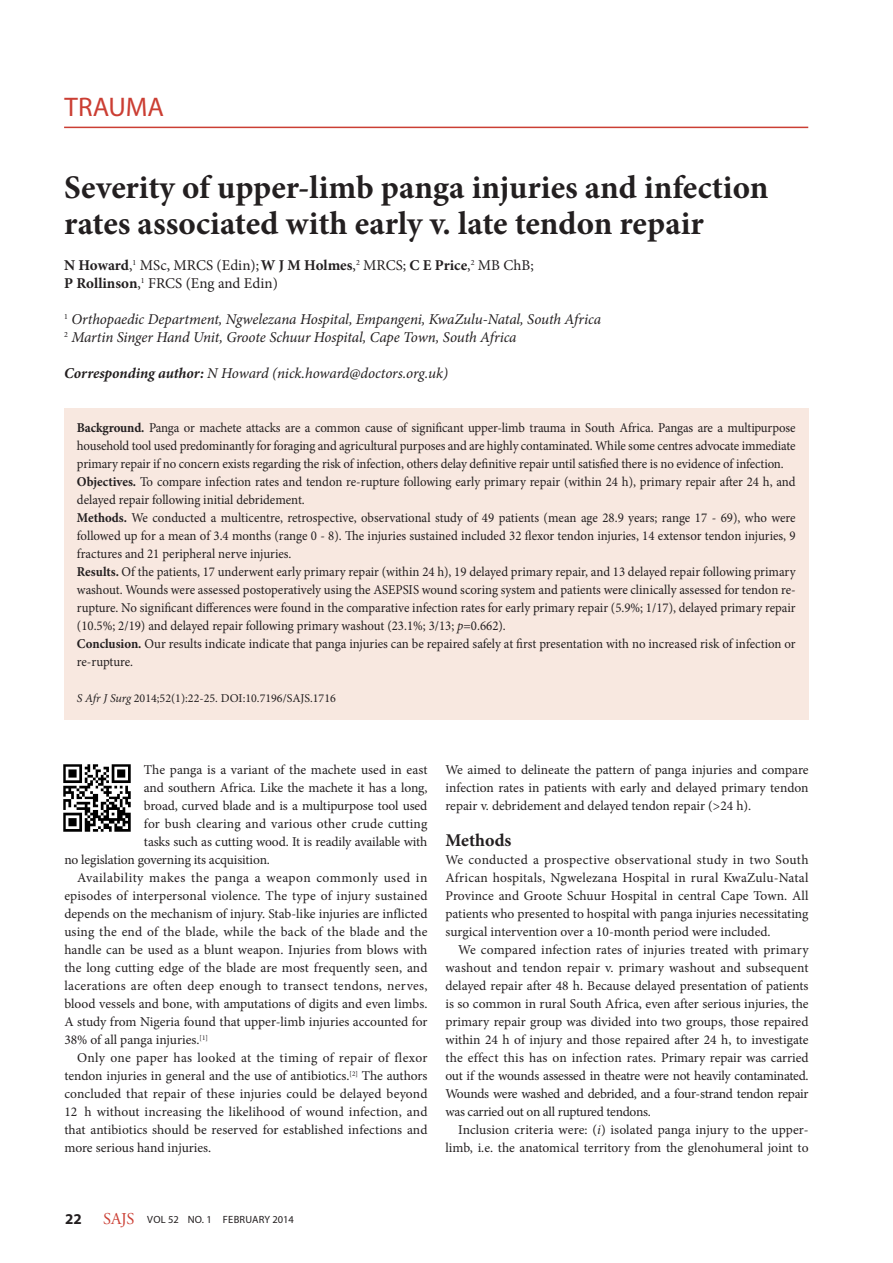
<style>
.page{position:relative;width:893px;height:1263px;background:#fff}
.page>*{position:absolute;margin:0;border:0;box-sizing:border-box;transform-origin:0 0}
.A_HEAD{font:700 33px/36px "Minion Pro";color:#231f20}
.t1{font:27px "Myriad Pro";color:#cb3e33}
.B_HEAD{font:700 18px "Minion Pro";color:#231f20}
.t2{font:16.5px "Adobe Garamond Pro";color:#cb3e33}
.AUTHORS_DETAILS{font:italic 15px "Minion Pro";letter-spacing:-.01em;color:#231f20}
.AUTHORS_NAME_UNDER_A{font:15px "Minion Pro";color:#231f20}
.CORRESPONDING_AUTHOR{font:italic 15px "Minion Pro";letter-spacing:-.01em;color:#231f20}
.t3{font:700 15px "Myriad Pro";color:#231f20}
.BODY_TEXT{font:13.5px/18px "Minion Pro";color:#231f20;text-align:justify}
.SUMMARY_TEXT{font:13.5px/18px "Minion Pro";letter-spacing:-.005em;color:#231f20;text-align:justify;scale:.95 1}
.BODY_TEXT_NO_INDENT{font:13.5px/18px "Minion Pro";letter-spacing:-.005em;color:#231f20;text-align:justify}
.S_AFR_J_S{font:12px "Minion Pro";color:#231f20}
.t4{font:10.5px "Myriad Pro";letter-spacing:.02em;color:#231f20}
.s1{font-weight:700}
.s2{font-style:italic}
</style>
<div class="page">
<hr style="left:64px;top:127px;width:744px;height:1px;background:#cb3e33">
<div style="left:64px;top:409px;width:744px;height:311px;background:#f8e8e0"></div>
<img style="left:64px;top:764px;width:67px;height:68px">
<h2 class="t1" style="left:65px;top:92px;width:101px">TRAUMA</h2>
<h1 class="A_HEAD" style="left:64px;top:169px;width:706px">Severity of upper-limb panga injuries and infection rates associated with early v. late tendon repair</h1>
<p class="AUTHORS_NAME_UNDER_A" style="left:64px;top:255px;width:471px"><span class="s1">N Howard</span>,<sup>1</sup> MSc, MRCS (Edin);<span class="s1">W J M Holmes</span>,<sup>2</sup> MRCS; <span class="s1">C E Price</span>,<sup>2</sup> MB ChB;</p>
<p class="AUTHORS_NAME_UNDER_A" style="left:64px;top:273px;width:215px"><span class="s1">P Rollinson</span>,<sup>1</sup> FRCS (Eng and Edin)</p>
<p class="AUTHORS_DETAILS" style="left:64px;top:309px;width:538px"><sup>1</sup> Orthopaedic Department, Ngwelezana Hospital, Empangeni, KwaZulu-Natal, South Africa</p>
<p class="AUTHORS_DETAILS" style="left:64px;top:327px;width:454px"><sup>2</sup> Martin Singer Hand Unit, Groote Schuur Hospital, Cape Town, South Africa</p>
<p class="CORRESPONDING_AUTHOR" style="left:64px;top:363px;width:386px"><span class="s1">Corresponding author:</span> N Howard (nick.howard@doctors.org.uk)</p>
<p class="SUMMARY_TEXT" style="left:77px;top:419px;width:758px"><span class="s1">Background.</span> Panga or machete attacks are a common cause of significant upper-limb trauma in South Africa. Pangas are a multipurpose household tool used predominantly for foraging and agricultural purposes and are highly contaminated. While some centres advocate immediate primary repair if no concern exists regarding the risk of infection, others delay definitive repair until satisfied there is no evidence of infection.</p>
<p class="SUMMARY_TEXT" style="left:77px;top:473px;width:758px"><span class="s1">Objectives.</span> To compare infection rates and tendon re-rupture following early primary repair (within 24 h), primary repair after 24 h, and delayed repair following initial debridement.</p>
<p class="SUMMARY_TEXT" style="left:77px;top:509px;width:758px"><span class="s1">Methods.</span> We conducted a multicentre, retrospective, observational study of 49 patients (mean age 28.9 years; range 17 - 69), who were followed up for a mean of 3.4 months (range 0 - 8). The injuries sustained included 32 flexor tendon injuries, 14 extensor tendon injuries, 9 fractures and 21 peripheral nerve injuries.</p>
<p class="SUMMARY_TEXT" style="left:77px;top:563px;width:758px"><span class="s1">Results.</span> Of the patients, 17 underwent early primary repair (within 24 h), 19 delayed primary repair, and 13 delayed repair following primary washout. Wounds were assessed postoperatively using the ASEPSIS wound scoring system and patients were clinically assessed for tendon re&shy;rupture. No significant differences were found in the comparative infection rates for early primary repair (5.9%; 1/17), delayed primary repair (10.5%; 2/19) and delayed repair following primary washout (23.1%; 3/13; <span class="s2">p</span>=0.662).</p>
<p class="SUMMARY_TEXT" style="left:77px;top:635px;width:758px"><span class="s1">Conclusion.</span> Our results indicate indicate that panga injuries can be repaired safely at first presentation with no increased risk of infection or re-rupture.</p>
<p class="S_AFR_J_S" style="left:77px;top:690px;width:260px"><span class="s2">S Afr J Surg</span> 2014;52(1):22-25. DOI:10.7196/SAJS.1716</p>
<p class="BODY_TEXT_NO_INDENT" style="left:144px;top:761px;width:285px">The panga is a variant of the machete used in east</p>
<p class="BODY_TEXT_NO_INDENT" style="left:144px;top:779px;width:285px">and southern Africa. Like the machete it has a long,</p>
<p class="BODY_TEXT_NO_INDENT" style="left:144px;top:797px;width:285px">broad, curved blade and is a multipurpose tool used</p>
<p class="BODY_TEXT_NO_INDENT" style="left:144px;top:815px;width:285px">for bush clearing and various other crude cutting</p>
<p class="BODY_TEXT_NO_INDENT" style="left:144px;top:833px;width:285px">tasks such as cutting wood. It is readily available with</p>
<p class="BODY_TEXT_NO_INDENT" style="left:64px;top:851px;width:207px">no legislation governing its acquisition.</p>
<p class="BODY_TEXT" style="left:64px;top:869px;width:365px;text-indent:13px">Availability makes the panga a weapon commonly used in episodes of interpersonal violence. The type of injury sustained depends on the mechanism of injury. Stab-like injuries are inflicted using the end of the blade, while the back of the blade and the handle can be used as a blunt weapon. Injuries from blows with the long cutting edge of the blade are most frequently seen, and lacerations are often deep enough to transect tendons, nerves, blood vessels and bone, with amputations of digits and even limbs.<br>A study from Nigeria found that upper-limb injuries accounted for 38% of all panga injuries.<sup>[1]</sup></p>
<p class="BODY_TEXT" style="left:64px;top:1049px;width:365px;text-indent:13px">Only one paper has looked at the timing of repair of flexor tendon injuries in general and the use of antibiotics.<sup>[2]</sup> The authors concluded that repair of these injuries could be delayed beyond 12 h without increasing the likelihood of wound infection, and that antibiotics should be reserved for established infections and more serious hand injuries.</p>
<p class="BODY_TEXT_NO_INDENT" style="left:445px;top:761px;width:365px">We aimed to delineate the pattern of panga injuries and compare infection rates in patients with early and delayed primary tendon repair v. debridement and delayed tendon repair (&gt;24 h).</p>
<h2 class="B_HEAD" style="left:445px;top:828px;width:67px">Methods</h2>
<p class="BODY_TEXT_NO_INDENT" style="left:445px;top:851px;width:365px">We conducted a prospective observational study in two South African hospitals, Ngwelezana Hospital in rural KwaZulu-Natal Province and Groote Schuur Hospital in central Cape Town. All patients who presented to hospital with panga injuries necessitating surgical intervention over a 10-month period were included.</p>
<p class="BODY_TEXT" style="left:445px;top:941px;width:365px;text-indent:13px">We compared infection rates of injuries treated with primary washout and tendon repair v. primary washout and subsequent delayed repair after 48 h. Because delayed presentation of patients is so common in rural South Africa, even after serious injuries, the primary repair group was divided into two groups, those repaired within 24 h of injury and those repaired after 24 h, to investigate the effect this has on infection rates. Primary repair was carried out if the wounds assessed in theatre were not heavily contaminated.<br>Wounds were washed and debrided, and a four-strand tendon repair was carried out on all ruptured tendons.</p>
<p class="BODY_TEXT" style="left:445px;top:1121px;width:365px;text-align:right">Inclusion criteria were: (<span class="s2">i</span>) isolated panga injury to the upper&shy;limb, i.e. the anatomical territory from the glenohumeral joint to</p>
<p class="t3" style="left:65px;top:1211px;width:18px">22</p>
<p class="t2" style="left:103px;top:1209px;width:33px">SAJS</p>
<p class="t4" style="left:147px;top:1213px;width:148px">VOL 52 NO. 1 FEBRUARY 2014</p>
</div>
